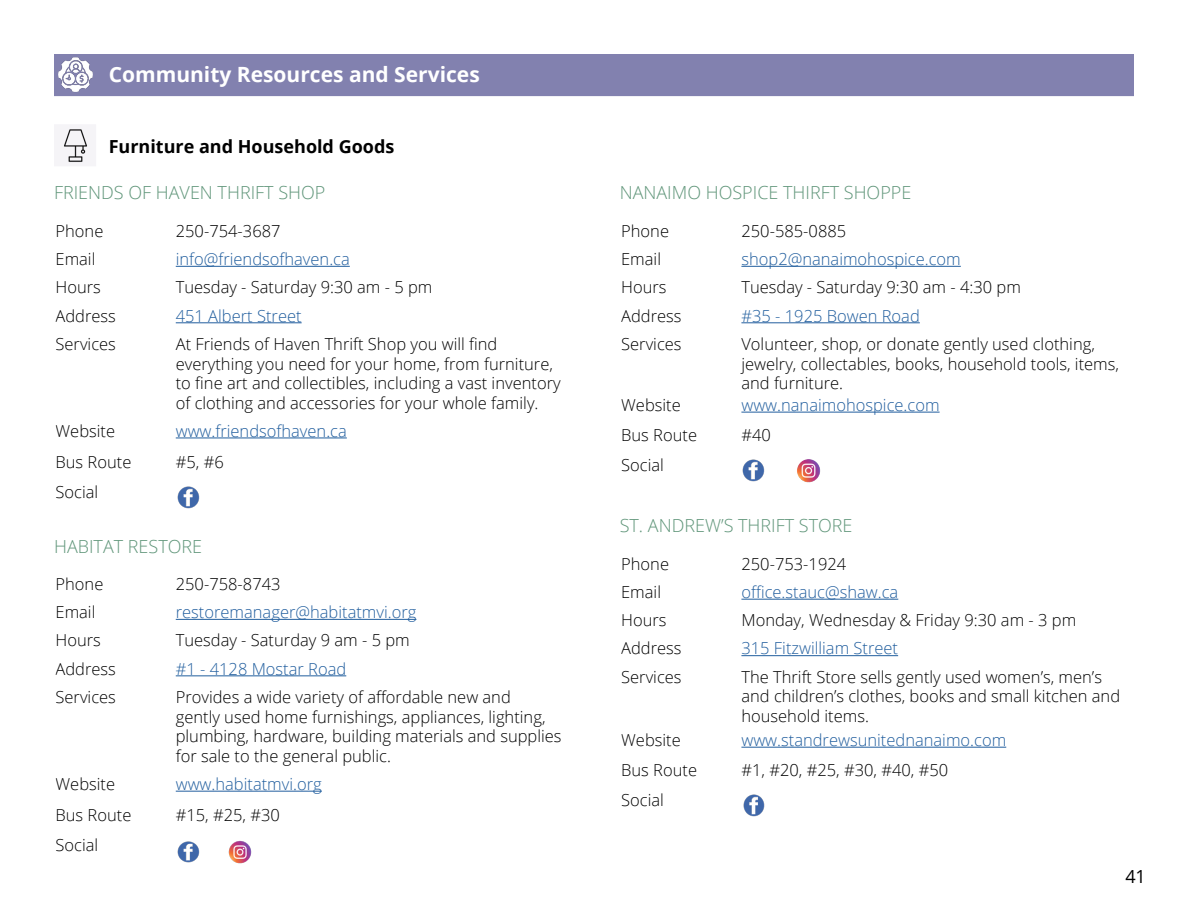
<style>
.page{position:relative;width:1188px;height:918px;background:#fff}
.page>*{position:absolute;margin:0;border:0;box-sizing:border-box;transform-origin:0 0}
.t1{font:700 21px "Open Sans";color:#fff}
.t2{font:300 18px "Open Sans";color:#5f9579}
.t3{font:700 18px "Open Sans";color:#000}
.t4{font:18px "Open Sans";color:#000}
.t5{font:300 16.5px/19.8px "Open Sans";color:#000}
.t6{font:300 16.5px "Open Sans";color:#215e9e}
</style>
<div class="page">
<div style="left:54px;top:124px;width:42px;height:42px;background:#f5f4f7"></div>
<img style="left:64px;top:129px;width:23px;height:33px">
<div style="left:54px;top:54px;width:1080px;height:42px;background:#8281af"></div>
<img style="left:58px;top:57px;width:35px;height:35px">
<hr style="left:176px;top:266px;width:174px;height:1px;background:#215e9e">
<hr style="left:176px;top:322px;width:126px;height:1px;background:#215e9e">
<hr style="left:176px;top:438px;width:171px;height:1px;background:#215e9e">
<img style="left:177px;top:486px;width:23px;height:23px;border-radius:12px">
<hr style="left:176px;top:619px;width:240px;height:1px;background:#215e9e">
<hr style="left:176px;top:675px;width:170px;height:1px;background:#215e9e">
<hr style="left:176px;top:791px;width:146px;height:1px;background:#215e9e">
<img style="left:177px;top:840px;width:23px;height:24px;border-radius:12px">
<img style="left:228px;top:840px;width:24px;height:24px;border-radius:12px">
<hr style="left:741px;top:266px;width:220px;height:1px;background:#215e9e">
<hr style="left:741px;top:322px;width:179px;height:1px;background:#215e9e">
<hr style="left:741px;top:412px;width:199px;height:1px;background:#215e9e">
<img style="left:741px;top:459px;width:24px;height:24px;border-radius:12px">
<img style="left:797px;top:459px;width:23px;height:24px;border-radius:12px">
<hr style="left:741px;top:599px;width:157px;height:1px;background:#215e9e">
<hr style="left:741px;top:655px;width:157px;height:1px;background:#215e9e">
<hr style="left:741px;top:747px;width:265px;height:1px;background:#215e9e">
<img style="left:742px;top:794px;width:24px;height:24px;border-radius:12px">
<p class="t1" style="left:109px;top:59px;width:373px">Community Resources and Services</p>
<p class="t3" style="left:109px;top:134px;width:287px">Furniture and Household Goods</p>
<p class="t2" style="left:54px;top:180px;width:273px">FRIENDS OF HAVEN THRIFT SHOP</p>
<p class="t5" style="left:56px;top:221px;width:49px">Phone</p>
<p class="t5" style="left:176px;top:221px;width:106px">250-754-3687</p>
<p class="t5" style="left:56px;top:249px;width:41px">Email</p>
<p class="t6" style="left:176px;top:248px;width:176px">info@friendsofhaven.ca</p>
<p class="t5" style="left:56px;top:277px;width:47px">Hours</p>
<p class="t5" style="left:176px;top:277px;width:258px">Tuesday - Saturday 9:30 am - 5 pm</p>
<p class="t5" style="left:56px;top:305px;width:62px">Address</p>
<p class="t6" style="left:176px;top:304px;width:127px">451 Albert Street</p>
<p class="t5" style="left:56px;top:333px;width:62px">Services</p>
<p class="t5" style="left:176px;top:333px;width:386px">At Friends of Haven Thrift Shop you will find everything you need for your home, from furniture, to fine art and collectibles, including a vast inventory of clothing and accessories for your whole family.</p>
<p class="t5" style="left:56px;top:420px;width:61px">Website</p>
<p class="t6" style="left:176px;top:419px;width:173px">www.friendsofhaven.ca</p>
<p class="t5" style="left:56px;top:452px;width:77px">Bus Route</p>
<p class="t5" style="left:176px;top:452px;width:49px">#5, #6</p>
<p class="t5" style="left:56px;top:481px;width:44px">Social</p>
<p class="t2" style="left:54px;top:534px;width:150px">HABITAT RESTORE</p>
<p class="t5" style="left:56px;top:574px;width:49px">Phone</p>
<p class="t5" style="left:176px;top:574px;width:106px">250-758-8743</p>
<p class="t5" style="left:56px;top:602px;width:41px">Email</p>
<p class="t6" style="left:176px;top:601px;width:242px">restoremanager@habitatmvi.org</p>
<p class="t5" style="left:56px;top:630px;width:47px">Hours</p>
<p class="t5" style="left:176px;top:630px;width:236px">Tuesday - Saturday 9 am - 5 pm</p>
<p class="t5" style="left:56px;top:658px;width:62px">Address</p>
<p class="t6" style="left:176px;top:657px;width:172px">#1 - 4128 Mostar Road</p>
<p class="t5" style="left:56px;top:687px;width:62px">Services</p>
<p class="t5" style="left:176px;top:687px;width:387px">Provides a wide variety of affordable new and<br>gently used home furnishings, appliances, lighting, plumbing, hardware, building materials and supplies for sale to the general public.</p>
<p class="t5" style="left:56px;top:774px;width:61px">Website</p>
<p class="t6" style="left:176px;top:773px;width:148px">www.habitatmvi.org</p>
<p class="t5" style="left:56px;top:805px;width:77px">Bus Route</p>
<p class="t5" style="left:176px;top:805px;width:106px">#15, #25, #30</p>
<p class="t5" style="left:56px;top:835px;width:44px">Social</p>
<p class="t2" style="left:620px;top:180px;width:293px">NANAIMO HOSPICE THIRFT SHOPPE</p>
<p class="t5" style="left:621px;top:221px;width:49px">Phone</p>
<p class="t5" style="left:741px;top:221px;width:106px">250-585-0885</p>
<p class="t5" style="left:621px;top:249px;width:41px">Email</p>
<p class="t6" style="left:741px;top:248px;width:221px">shop2@nanaimohospice.com</p>
<p class="t5" style="left:621px;top:277px;width:47px">Hours</p>
<p class="t5" style="left:741px;top:277px;width:281px">Tuesday - Saturday 9:30 am - 4:30 pm</p>
<p class="t5" style="left:621px;top:305px;width:62px">Address</p>
<p class="t6" style="left:741px;top:304px;width:180px">#35 - 1925 Bowen Road</p>
<p class="t5" style="left:621px;top:333px;width:62px">Services</p>
<p class="t5" style="left:741px;top:333px;width:379px">Volunteer, shop, or donate gently used clothing, jewelry, collectables, books, household tools, items, and furniture.</p>
<p class="t5" style="left:621px;top:395px;width:61px">Website</p>
<p class="t6" style="left:741px;top:394px;width:200px">www.nanaimohospice.com</p>
<p class="t5" style="left:621px;top:425px;width:77px">Bus Route</p>
<p class="t5" style="left:741px;top:425px;width:31px">#40</p>
<p class="t5" style="left:621px;top:455px;width:44px">Social</p>
<p class="t2" style="left:620px;top:513px;width:234px">ST. ANDREW’S THRIFT STORE</p>
<p class="t5" style="left:621px;top:553px;width:49px">Phone</p>
<p class="t5" style="left:741px;top:553px;width:106px">250-753-1924</p>
<p class="t5" style="left:621px;top:582px;width:41px">Email</p>
<p class="t6" style="left:741px;top:581px;width:158px">office.stauc@shaw.ca</p>
<p class="t5" style="left:621px;top:610px;width:47px">Hours</p>
<p class="t5" style="left:741px;top:610px;width:336px">Monday, Wednesday &amp; Friday 9:30 am - 3 pm</p>
<p class="t5" style="left:621px;top:638px;width:62px">Address</p>
<p class="t6" style="left:741px;top:637px;width:158px">315 Fitzwilliam Street</p>
<p class="t5" style="left:621px;top:666px;width:62px">Services</p>
<p class="t5" style="left:741px;top:666px;width:380px">The Thrift Store sells gently used women’s, men’s and children’s clothes, books and small kitchen and household items.</p>
<p class="t5" style="left:621px;top:730px;width:61px">Website</p>
<p class="t6" style="left:741px;top:729px;width:266px">www.standrewsunitednanaimo.com</p>
<p class="t5" style="left:621px;top:760px;width:77px">Bus Route</p>
<p class="t5" style="left:741px;top:760px;width:208px">#1, #20, #25, #30, #40, #50</p>
<p class="t5" style="left:621px;top:790px;width:44px">Social</p>
<p class="t4" style="left:1125px;top:864px;width:22px">41</p>
</div>
